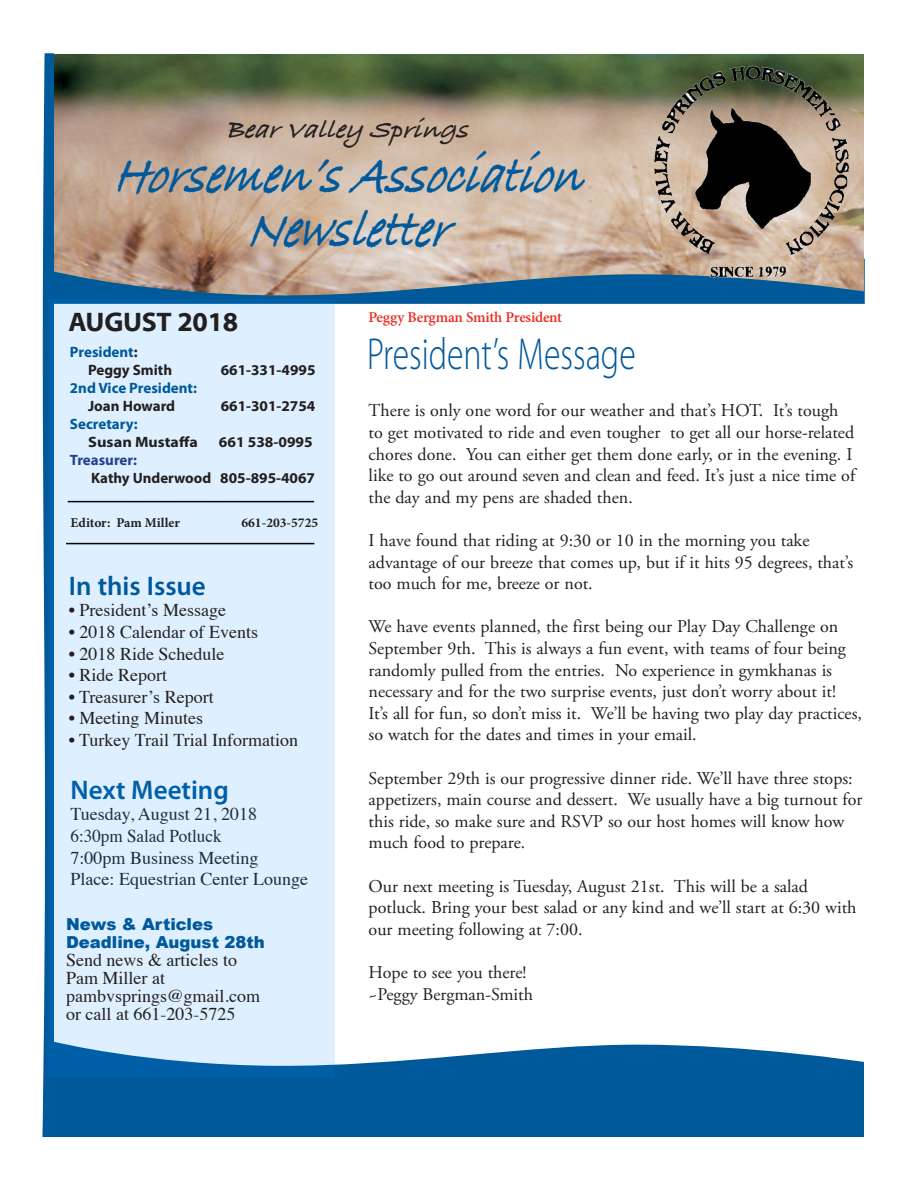
<style>
.page{position:relative;width:918px;height:1188px;background:#fff}
.page>*{position:absolute;margin:0;border:0;box-sizing:border-box;transform-origin:0 0}
.heading_1{font:italic 56.25px "Bradley Hand ITCTT Bold";color:#00599b;scale:.8 1}
.Head_main{font:300 45px "Myriad Pro";color:#00599b;scale:.75 1}
.Headline_level_2{font:600 27px "Myriad Pro";color:#00599b}
.t1{font:italic 27px "Bradley Hand ITCTT Bold";color:#231f20}
.Headline_level_2-2{font:700 27px "Myriad Web Pro";letter-spacing:-.01em;color:#231f20}
.Headline_level_2-3{font:18px/21.6px "Adobe Garamond Pro";color:#231f20}
.t2{font:18px "Times";color:#231f20}
.t3{font:18px "Times";color:#231f20;scale:.95 1}
.t4{font:900 16.5px "Arial";color:#00599b}
.t5{font:700 15px "Myriad Pro";color:#231f20}
.t6{font:700 15px "Myriad Pro";color:#00599b}
.Kicker{font:600 15px "Minion Pro";letter-spacing:-.015em;color:#ee2e22}
.t7{font:700 15px "Myriad Pro";color:#231f20;scale:1.09 1}
.t8{font:700 15px "Myriad Pro";color:#253f8e}
.t9{font:700 13.5px "Minion Pro";color:#231f20}
.s1{color:#231f20}
</style>
<div class="page">
<svg style="left:55px;top:1044px;width:809px;height:93px;background:#1164a1"></svg>
<svg style="left:42px;top:53px;width:13px;height:1084px;background:#2974ab"></svg>
<svg style="left:52px;top:246px;width:813px;height:58px;background:#045b9c"></svg>
<div style="left:48px;top:299px;width:287px;height:778px;background:#def0ff"></div>
<img style="left:54px;top:54px;width:810px;height:242px">
<hr style="left:66px;top:543px;width:248px;height:1px;background:#000">
<hr style="left:68px;top:501px;width:246px;height:1px;background:#000">
<img style="left:654px;top:58px;width:210px;height:226px">
<p class="t1" style="left:225px;top:109px;width:258px">BearValleySprings</p>
<p class="heading_1" style="left:112px;top:132px;width:624px">Horsemen’sAssociation</p>
<p class="heading_1" style="left:246px;top:186px;width:290px">Newsletter</p>
<p class="Headline_level_2-2" style="left:69px;top:308px;width:171px">AUGUST 2018</p>
<p class="t6" style="left:70px;top:342px;width:69px">President<span class="s1">:</span></p>
<p class="t5" style="left:88px;top:360px;width:86px">Peggy Smith</p>
<p class="t5" style="left:221px;top:360px;width:96px">661-331-4995</p>
<p class="t6" style="left:70px;top:378px;width:128px">2nd Vice President:</p>
<p class="t5" style="left:88px;top:396px;width:89px">Joan Howard</p>
<p class="t5" style="left:221px;top:396px;width:96px">661-301-2754</p>
<p class="t6" style="left:70px;top:414px;width:69px">Secretary:</p>
<p class="t7" style="left:88px;top:432px;width:102px">Susan Mustaffa</p>
<p class="t5" style="left:219px;top:432px;width:95px">661 538-0995</p>
<p class="t8" style="left:70px;top:450px;width:69px">Treasurer:</p>
<p class="t5" style="left:91px;top:468px;width:225px">Kathy Underwood 805-895-4067</p>
<p class="t9" style="left:71px;top:513px;width:111px">Editor: Pam Miller</p>
<p class="t9" style="left:241px;top:513px;width:78px">661-203-5725</p>
<p class="Headline_level_2" style="left:69px;top:569px;width:139px">In this Issue</p>
<p class="t2" style="left:69px;top:593px;width:159px">• President’s Message</p>
<p class="t2" style="left:69px;top:615px;width:191px">• 2018 Calendar of Events</p>
<p class="t2" style="left:69px;top:637px;width:157px">• 2018 Ride Schedule</p>
<p class="t2" style="left:69px;top:658px;width:100px">• Ride Report</p>
<p class="t2" style="left:69px;top:680px;width:146px">• Treasurer’s Report</p>
<p class="t2" style="left:69px;top:701px;width:136px">• Meeting Minutes</p>
<p class="t2" style="left:69px;top:723px;width:231px">• Turkey Trail Trial Information</p>
<p class="Headline_level_2" style="left:71px;top:773px;width:160px">Next Meeting</p>
<p class="t2" style="left:71px;top:797px;width:188px">Tuesday, August 21, 2018</p>
<p class="t3" style="left:71px;top:819px;width:161px">6:30pm Salad Potluck</p>
<p class="t2" style="left:71px;top:841px;width:190px">7:00pm Business Meeting</p>
<p class="t2" style="left:71px;top:862px;width:239px">Place: Equestrian Center Lounge</p>
<p class="t4" style="left:66px;top:912px;width:149px">News &amp; Articles</p>
<p class="t4" style="left:66px;top:930px;width:200px">Deadline, August 28th</p>
<p class="t2" style="left:66px;top:943px;width:172px">Send news &amp; articles to</p>
<p class="t2" style="left:66px;top:961px;width:101px">Pam Miller at</p>
<p class="t2" style="left:66px;top:979px;width:196px">pambvsprings@gmail.com</p>
<p class="t2" style="left:66px;top:997px;width:171px">or call at 661-203-5725</p>
<p class="Kicker" style="left:369px;top:307px;width:195px">Peggy Bergman Smith President</p>
<p class="Head_main" style="left:367px;top:329px;width:360px">President’s Message</p>
<p class="Headline_level_2-3" style="left:369px;top:401px;width:488px">There is only one word for our weather and that’s HOT. It’s tough to get motivated to ride and even tougher to get all our horse-related chores done. You can either get them done early, or in the evening. I like to go out around seven and clean and feed. It’s just a nice time of the day and my pens are shaded then.</p>
<p class="Headline_level_2-3" style="left:369px;top:530px;width:486px">I have found that riding at 9:30 or 10 in the morning you take advantage of our breeze that comes up, but if it hits 95 degrees, that’s too much for me, breeze or not.</p>
<p class="Headline_level_2-3" style="left:369px;top:617px;width:495px">We have events planned, the first being our Play Day Challenge on September 9th. This is always a fun event, with teams of four being randomly pulled from the entries. No experience in gymkhanas is necessary and for the two surprise events, just don’t worry about it!<br>It’s all for fun, so don’t miss it. We’ll be having two play day practices, so watch for the dates and times in your email.</p>
<p class="Headline_level_2-3" style="left:369px;top:768px;width:495px">September 29th is our progressive dinner ride. We’ll have three stops: appetizers, main course and dessert. We usually have a big turnout for this ride, so make sure and RSVP so our host homes will know how much food to prepare.</p>
<p class="Headline_level_2-3" style="left:369px;top:876px;width:489px">Our next meeting is Tuesday, August 21st. This will be a salad potluck. Bring your best salad or any kind and we’ll start at 6:30 with our meeting following at 7:00.</p>
<p class="Headline_level_2-3" style="left:369px;top:962px;width:159px">Hope to see you there!</p>
<p class="Headline_level_2-3" style="left:369px;top:984px;width:166px">~Peggy Bergman-Smith</p>
</div>
